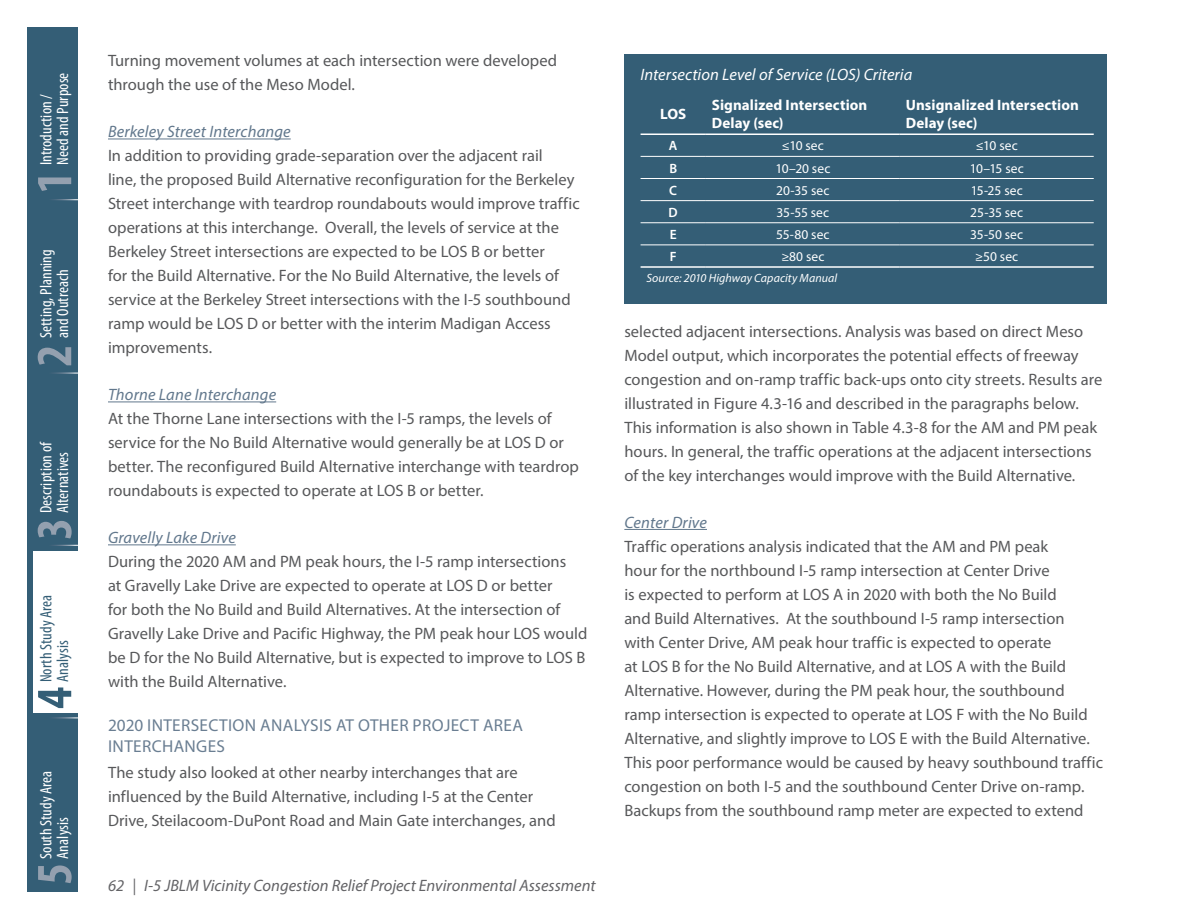
<style>
.page{position:relative;width:1188px;height:918px;background:#fff}
.page>*{position:absolute;margin:0;border:0;box-sizing:border-box;transform-origin:0 0}
.t1{font:700 condensed 51px "Myriad Pro";color:#94a0af}
.t2{font:700 condensed 51px "Myriad Pro";color:#345e76}
.t3{font:17.25px/20.7px "Myriad Pro";letter-spacing:.02em;color:#6a7e92}
.t4{font:16.5px/24px "Myriad Pro";color:#57585a}
.t5{font:condensed 16.5px/16.5px "Myriad Pro";letter-spacing:.005em;color:#fff}
.t6{font:italic 16.5px "Myriad Pro";letter-spacing:.01em;color:#61778c}
.t7{font:italic 16.5px "Myriad Pro";color:#636366}
.t8{font:italic 16.5px "Myriad Pro";letter-spacing:.005em;color:#fff}
.t9{font:condensed 16.5px/16.5px "Myriad Pro";letter-spacing:.005em;color:#345e76}
.t10{font:700 15px/18px "Myriad Pro";letter-spacing:.005em;color:#fff}
.t11{font:13.5px "Myriad Pro";letter-spacing:.01em;color:#fff}
.t12{font:600 13.5px "Myriad Pro";color:#fff}
.t13{font:italic 12px "Myriad Pro";letter-spacing:.005em;color:#fff}
</style>
<div class="page">
<div style="left:27px;top:27px;width:50px;height:173px;background:#345e76"></div>
<div style="left:27px;top:200px;width:50px;height:172px;background:#345e76"></div>
<div style="left:27px;top:372px;width:50px;height:173px;background:#345e76"></div>
<div style="left:27px;top:545px;width:50px;height:173px;background:#345e76"></div>
<div style="left:27px;top:718px;width:50px;height:173px;background:#345e76"></div>
<div style="left:33px;top:551px;width:50px;height:162px;background:#fff"></div>
<hr style="left:40px;top:545px;width:39px;height:1px;background:#fff">
<hr style="left:40px;top:718px;width:39px;height:1px;background:#fff">
<hr style="left:40px;top:373px;width:39px;height:1px;background:#fff">
<hr style="left:40px;top:199px;width:39px;height:1px;background:#fff">
<hr style="left:108px;top:139px;width:183px;height:1px;background:#61778c">
<hr style="left:108px;top:402px;width:168px;height:1px;background:#61778c">
<hr style="left:108px;top:544px;width:128px;height:1px;background:#61778c">
<hr style="left:624px;top:529px;width:83px;height:1px;background:#61778c">
<div style="left:624px;top:54px;width:483px;height:250px;background:#345e76"></div>
<hr style="left:641px;top:134px;width:65px;height:1px;background:#fff">
<hr style="left:706px;top:134px;width:194px;height:1px;background:#fff">
<hr style="left:900px;top:134px;width:194px;height:1px;background:#fff">
<hr style="left:641px;top:156px;width:65px;height:1px;background:#fff">
<hr style="left:706px;top:156px;width:194px;height:1px;background:#fff">
<hr style="left:900px;top:156px;width:194px;height:1px;background:#fff">
<hr style="left:641px;top:178px;width:65px;height:1px;background:#fff">
<hr style="left:706px;top:178px;width:194px;height:1px;background:#fff">
<hr style="left:900px;top:178px;width:194px;height:1px;background:#fff">
<hr style="left:641px;top:200px;width:65px;height:1px;background:#fff">
<hr style="left:706px;top:200px;width:194px;height:1px;background:#fff">
<hr style="left:900px;top:200px;width:194px;height:1px;background:#fff">
<hr style="left:641px;top:222px;width:65px;height:1px;background:#fff">
<hr style="left:706px;top:222px;width:194px;height:1px;background:#fff">
<hr style="left:900px;top:222px;width:194px;height:1px;background:#fff">
<hr style="left:641px;top:245px;width:65px;height:1px;background:#fff">
<hr style="left:706px;top:245px;width:194px;height:1px;background:#fff">
<hr style="left:900px;top:245px;width:194px;height:1px;background:#fff">
<hr style="left:641px;top:266px;width:65px;height:2px;background:#fff">
<hr style="left:706px;top:266px;width:194px;height:2px;background:#fff">
<hr style="left:900px;top:266px;width:194px;height:2px;background:#fff">
<p class="t5" style="left:38px;top:165px;width:94px;rotate:-90deg">Introduction /<br>Need and Purpose</p>
<h1 class="t1" style="left:22px;top:193px;width:23px;rotate:-90deg">1</h1>
<p class="t5" style="left:38px;top:338px;width:90px;rotate:-90deg">Setting, Planning and Outreach</p>
<h1 class="t1" style="left:22px;top:367px;width:23px;rotate:-90deg">2</h1>
<p class="t5" style="left:38px;top:513px;width:73px;rotate:-90deg">Description of<br>Alternatives</p>
<h1 class="t1" style="left:22px;top:540px;width:23px;rotate:-90deg">3</h1>
<p class="t9" style="left:38px;top:682px;width:89px;rotate:-90deg">North Study Area<br>Analysis</p>
<h1 class="t2" style="left:22px;top:709px;width:23px;rotate:-90deg">4</h1>
<p class="t5" style="left:38px;top:859px;width:90px;rotate:-90deg">South Study Area<br>Analysis</p>
<h1 class="t1" style="left:22px;top:885px;width:23px;rotate:-90deg">5</h1>
<p class="t4" style="left:108px;top:49px;width:451px">Turning movement volumes at each intersection were developed through the use of the Meso Model.</p>
<p class="t6" style="left:108px;top:122px;width:184px">Berkeley Street Interchange</p>
<p class="t4" style="left:108px;top:144px;width:473px">In addition to providing grade-separation over the adjacent rail<br>line, the proposed Build Alternative reconfiguration for the Berkeley Street interchange with teardrop roundabouts would improve traffic operations at this interchange. Overall, the levels of service at the Berkeley Street intersections are expected to be LOS B or better<br>for the Build Alternative. For the No Build Alternative, the levels of service at the Berkeley Street intersections with the I-5 southbound ramp would be LOS D or better with the interim Madigan Access improvements.</p>
<p class="t6" style="left:108px;top:385px;width:170px">Thorne Lane Interchange</p>
<p class="t4" style="left:108px;top:407px;width:473px">At the Thorne Lane intersections with the I-5 ramps, the levels of service for the No Build Alternative would generally be at LOS D or better. The reconfigured Build Alternative interchange with teardrop roundabouts is expected to operate at LOS B or better.</p>
<p class="t6" style="left:108px;top:528px;width:129px">Gravelly Lake Drive</p>
<p class="t4" style="left:108px;top:550px;width:481px">During the 2020 AM and PM peak hours, the I-5 ramp intersections<br>at Gravelly Lake Drive are expected to operate at LOS D or better<br>for both the No Build and Build Alternatives. At the intersection of Gravelly Lake Drive and Pacific Highway, the PM peak hour LOS would be D for the No Build Alternative, but is expected to improve to LOS B with the Build Alternative.</p>
<p class="t3" style="left:108px;top:714px;width:416px">2020 INTERSECTION ANALYSIS AT OTHER PROJECT AREA<br>INTERCHANGES</p>
<p class="t4" style="left:108px;top:760px;width:449px">The study also looked at other nearby interchanges that are influenced by the Build Alternative, including I-5 at the Center<br>Drive, Steilacoom-DuPont Road and Main Gate interchanges, and</p>
<p class="t7" style="left:108px;top:875px;width:489px">62 | I-5 JBLM Vicinity Congestion Relief Project Environmental Assessment</p>
<p class="t8" style="left:641px;top:65px;width:273px">Intersection Level of Service (LOS) Criteria</p>
<p class="t10" style="left:660px;top:105px;width:28px">LOS</p>
<p class="t10" style="left:712px;top:96px;width:157px">Signalized Intersection<br>Delay (sec)</p>
<p class="t10" style="left:906px;top:96px;width:175px">Unsignalized Intersection<br>Delay (sec)</p>
<p class="t12" style="left:669px;top:137px;width:10px">A</p>
<p class="t11" style="left:782px;top:138px;width:44px">≤10 sec</p>
<p class="t11" style="left:976px;top:138px;width:44px">≤10 sec</p>
<p class="t12" style="left:669px;top:159px;width:9px">B</p>
<p class="t11" style="left:775px;top:160px;width:57px">10–20 sec</p>
<p class="t11" style="left:970px;top:160px;width:56px">10–15 sec</p>
<p class="t12" style="left:669px;top:182px;width:9px">C</p>
<p class="t11" style="left:776px;top:182px;width:55px">20-35 sec</p>
<p class="t11" style="left:971px;top:182px;width:54px">15-25 sec</p>
<p class="t12" style="left:669px;top:204px;width:11px">D</p>
<p class="t11" style="left:777px;top:204px;width:54px">35-55 sec</p>
<p class="t11" style="left:970px;top:204px;width:54px">25-35 sec</p>
<p class="t12" style="left:670px;top:226px;width:8px">E</p>
<p class="t11" style="left:776px;top:226px;width:55px">55-80 sec</p>
<p class="t11" style="left:970px;top:226px;width:54px">35-50 sec</p>
<p class="t12" style="left:670px;top:248px;width:8px">F</p>
<p class="t11" style="left:781px;top:248px;width:45px">≥80 sec</p>
<p class="t11" style="left:975px;top:248px;width:45px">≥50 sec</p>
<p class="t13" style="left:647px;top:271px;width:192px">Source: 2010 Highway Capacity Manual</p>
<p class="t4" style="left:624px;top:319px;width:480px">selected adjacent intersections. Analysis was based on direct Meso Model output, which incorporates the potential effects of freeway congestion and on-ramp traffic back-ups onto city streets. Results are illustrated in Figure 4.3-16 and described in the paragraphs below.<br>This information is also shown in Table 4.3-8 for the AM and PM peak hours. In general, the traffic operations at the adjacent intersections of the key interchanges would improve with the Build Alternative.</p>
<p class="t6" style="left:624px;top:512px;width:84px">Center Drive</p>
<p class="t4" style="left:624px;top:534px;width:480px">Traffic operations analysis indicated that the AM and PM peak<br>hour for the northbound I-5 ramp intersection at Center Drive<br>is expected to perform at LOS A in 2020 with both the No Build<br>and Build Alternatives. At the southbound I-5 ramp intersection<br>with Center Drive, AM peak hour traffic is expected to operate<br>at LOS B for the No Build Alternative, and at LOS A with the Build Alternative. However, during the PM peak hour, the southbound ramp intersection is expected to operate at LOS F with the No Build Alternative, and slightly improve to LOS E with the Build Alternative.<br>This poor performance would be caused by heavy southbound traffic congestion on both I-5 and the southbound Center Drive on-ramp.<br>Backups from the southbound ramp meter are expected to extend</p>
</div>
